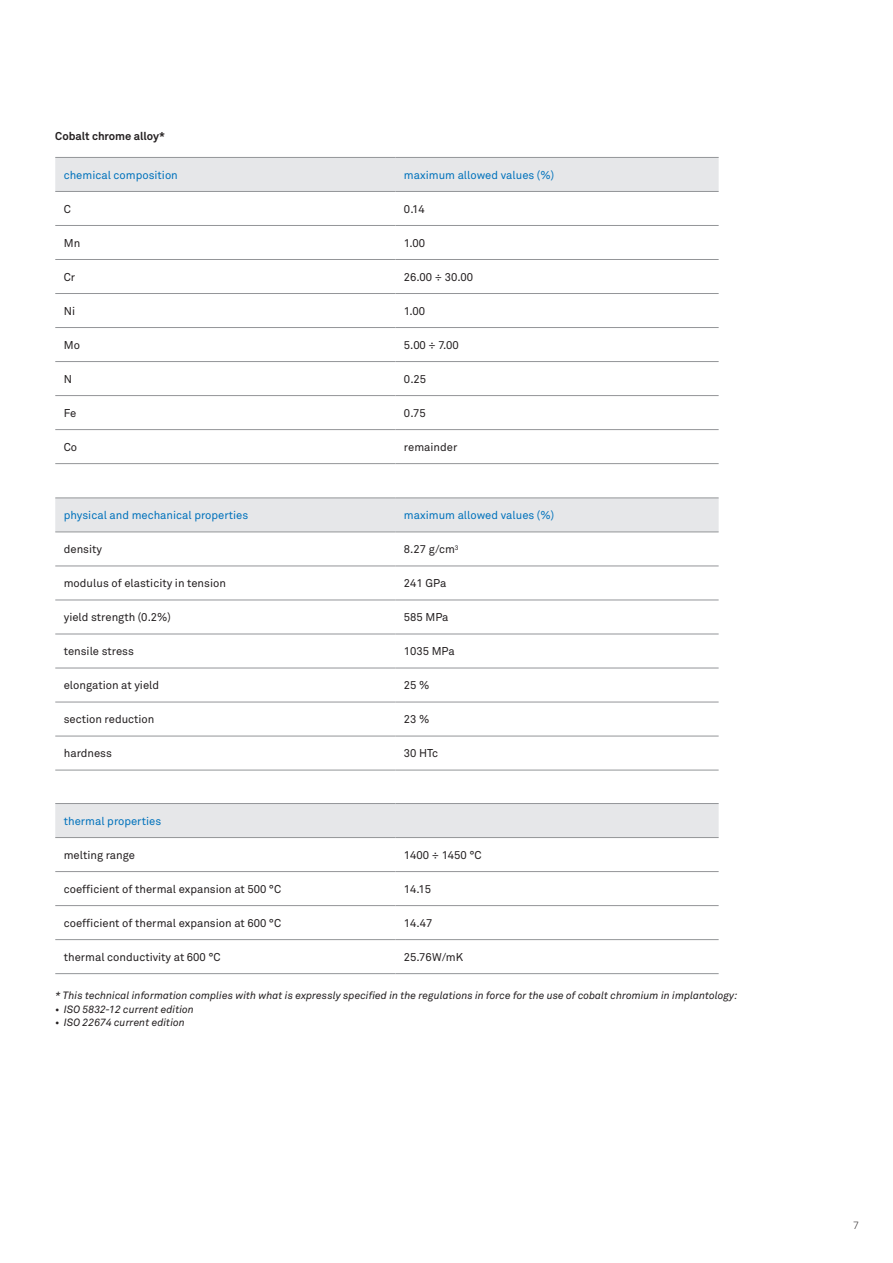
<style>
.page{position:relative;width:893px;height:1263px;background:#fff}
.page>*{position:absolute;margin:0;border:0;box-sizing:border-box;transform-origin:0 0}
.t1{font:11.25px "Akkurat Pro";color:#231f20}
.t2{font:11.25px "Akkurat Pro";color:#0072bc}
.t3{font:700 11.25px "Akkurat Pro";color:#231f20}
.t4{font:italic 10.5px "Akkurat Pro";color:#231f20}
.t5{font:10.5px "Akkurat Light Pro";color:#231f20}
</style>
<div class="page">
<div style="left:55px;top:158px;width:664px;height:33px;background:#e6e7e9"></div>
<hr style="left:55px;top:225px;width:340px;height:1px;background:#939598">
<hr style="left:395px;top:225px;width:324px;height:1px;background:#939598">
<hr style="left:55px;top:259px;width:340px;height:1px;background:#939598">
<hr style="left:395px;top:259px;width:324px;height:1px;background:#939598">
<hr style="left:55px;top:293px;width:340px;height:1px;background:#939598">
<hr style="left:395px;top:293px;width:324px;height:1px;background:#939598">
<hr style="left:55px;top:327px;width:340px;height:1px;background:#939598">
<hr style="left:395px;top:327px;width:324px;height:1px;background:#939598">
<hr style="left:55px;top:361px;width:340px;height:1px;background:#939598">
<hr style="left:395px;top:361px;width:324px;height:1px;background:#939598">
<hr style="left:55px;top:157px;width:340px;height:1px;background:#939598">
<hr style="left:395px;top:157px;width:324px;height:1px;background:#939598">
<hr style="left:395px;top:191px;width:324px;height:1px;background:#939598">
<hr style="left:395px;top:395px;width:324px;height:1px;background:#939598">
<hr style="left:395px;top:429px;width:324px;height:1px;background:#939598">
<hr style="left:395px;top:463px;width:324px;height:1px;background:#939598">
<hr style="left:55px;top:191px;width:340px;height:1px;background:#939598">
<hr style="left:55px;top:395px;width:340px;height:1px;background:#939598">
<hr style="left:55px;top:429px;width:340px;height:1px;background:#939598">
<hr style="left:55px;top:463px;width:340px;height:1px;background:#939598">
<div style="left:55px;top:498px;width:664px;height:34px;background:#e6e7e9"></div>
<hr style="left:55px;top:566px;width:340px;height:1px;background:#939598">
<hr style="left:395px;top:566px;width:324px;height:1px;background:#939598">
<hr style="left:55px;top:600px;width:340px;height:1px;background:#939598">
<hr style="left:395px;top:600px;width:324px;height:1px;background:#939598">
<hr style="left:55px;top:634px;width:340px;height:1px;background:#939598">
<hr style="left:395px;top:634px;width:324px;height:1px;background:#939598">
<hr style="left:55px;top:668px;width:340px;height:1px;background:#939598">
<hr style="left:395px;top:668px;width:324px;height:1px;background:#939598">
<hr style="left:55px;top:702px;width:340px;height:1px;background:#939598">
<hr style="left:395px;top:702px;width:324px;height:1px;background:#939598">
<hr style="left:55px;top:736px;width:340px;height:1px;background:#939598">
<hr style="left:55px;top:497px;width:340px;height:1px;background:#939598">
<hr style="left:395px;top:497px;width:324px;height:1px;background:#939598">
<hr style="left:395px;top:531px;width:324px;height:1px;background:#939598">
<hr style="left:395px;top:736px;width:324px;height:1px;background:#939598">
<hr style="left:395px;top:770px;width:324px;height:1px;background:#939598">
<hr style="left:55px;top:532px;width:340px;height:1px;background:#939598">
<hr style="left:55px;top:770px;width:340px;height:1px;background:#939598">
<div style="left:55px;top:804px;width:664px;height:33px;background:#e6e7e9"></div>
<hr style="left:55px;top:871px;width:340px;height:1px;background:#939598">
<hr style="left:395px;top:871px;width:324px;height:1px;background:#939598">
<hr style="left:55px;top:905px;width:340px;height:1px;background:#939598">
<hr style="left:395px;top:905px;width:324px;height:1px;background:#939598">
<hr style="left:55px;top:939px;width:340px;height:1px;background:#939598">
<hr style="left:395px;top:939px;width:324px;height:1px;background:#939598">
<hr style="left:55px;top:973px;width:340px;height:1px;background:#939598">
<hr style="left:395px;top:973px;width:324px;height:1px;background:#939598">
<hr style="left:55px;top:803px;width:340px;height:1px;background:#939598">
<hr style="left:395px;top:803px;width:324px;height:1px;background:#939598">
<hr style="left:55px;top:837px;width:340px;height:1px;background:#939598">
<hr style="left:395px;top:837px;width:324px;height:1px;background:#939598">
<p class="t3" style="left:55px;top:129px;width:111px">Cobalt chrome alloy*</p>
<p class="t2" style="left:64px;top:168px;width:116px">chemical composition</p>
<p class="t2" style="left:404px;top:168px;width:152px">maximum allowed values (%)</p>
<p class="t1" style="left:64px;top:202px;width:9px">C</p>
<p class="t1" style="left:404px;top:202px;width:22px">0.14</p>
<p class="t1" style="left:64px;top:236px;width:18px">Mn</p>
<p class="t1" style="left:404px;top:236px;width:23px">1.00</p>
<p class="t1" style="left:64px;top:270px;width:13px">Cr</p>
<p class="t1" style="left:404px;top:270px;width:71px">26.00 ÷ 30.00</p>
<p class="t1" style="left:64px;top:304px;width:13px">Ni</p>
<p class="t1" style="left:404px;top:304px;width:23px">1.00</p>
<p class="t1" style="left:64px;top:338px;width:18px">Mo</p>
<p class="t1" style="left:404px;top:338px;width:56px">5.00 ÷ 7.00</p>
<p class="t1" style="left:64px;top:372px;width:10px">N</p>
<p class="t1" style="left:404px;top:372px;width:24px">0.25</p>
<p class="t1" style="left:64px;top:407px;width:14px">Fe</p>
<p class="t1" style="left:404px;top:407px;width:23px">0.75</p>
<p class="t1" style="left:64px;top:441px;width:15px">Co</p>
<p class="t1" style="left:404px;top:441px;width:55px">remainder</p>
<p class="t2" style="left:64px;top:509px;width:186px">physical and mechanical properties</p>
<p class="t2" style="left:404px;top:509px;width:152px">maximum allowed values (%)</p>
<p class="t1" style="left:64px;top:543px;width:40px">density</p>
<p class="t1" style="left:404px;top:543px;width:56px">8.27 g/cm<sup>3</sup></p>
<p class="t1" style="left:64px;top:577px;width:164px">modulus of elasticity in tension</p>
<p class="t1" style="left:404px;top:577px;width:44px">241 GPa</p>
<p class="t1" style="left:64px;top:611px;width:109px">yield strength (0.2%)</p>
<p class="t1" style="left:404px;top:611px;width:46px">585 MPa</p>
<p class="t1" style="left:64px;top:645px;width:72px">tensile stress</p>
<p class="t1" style="left:404px;top:645px;width:52px">1035 MPa</p>
<p class="t1" style="left:64px;top:679px;width:97px">elongation at yield</p>
<p class="t1" style="left:404px;top:679px;width:27px">25 %</p>
<p class="t1" style="left:64px;top:713px;width:92px">section reduction</p>
<p class="t1" style="left:404px;top:713px;width:27px">23 %</p>
<p class="t1" style="left:64px;top:747px;width:50px">hardness</p>
<p class="t1" style="left:404px;top:747px;width:36px">30 HTc</p>
<p class="t2" style="left:64px;top:814px;width:99px">thermal properties</p>
<p class="t1" style="left:64px;top:848px;width:73px">melting range</p>
<p class="t1" style="left:404px;top:848px;width:79px">1400 ÷ 1450 °C</p>
<p class="t1" style="left:64px;top:882px;width:219px">coefficient of thermal expansion at 500 °C</p>
<p class="t1" style="left:404px;top:882px;width:29px">14.15</p>
<p class="t1" style="left:64px;top:916px;width:219px">coefficient of thermal expansion at 600 °C</p>
<p class="t1" style="left:404px;top:916px;width:30px">14.47</p>
<p class="t1" style="left:64px;top:950px;width:158px">thermal conductivity at 600 °C</p>
<p class="t1" style="left:404px;top:950px;width:61px">25.76W/mK</p>
<p class="t4" style="left:55px;top:989px;width:684px">* This technical information complies with what is expressly specified in the regulations in force for the use of cobalt chromium in implantology:</p>
<p class="t4" style="left:55px;top:1003px;width:140px">• ISO 5832-12 current edition</p>
<p class="t4" style="left:55px;top:1016px;width:131px">• ISO 22674 current edition</p>
<p class="t5" style="left:853px;top:1219px;width:7px">7</p>
</div>
